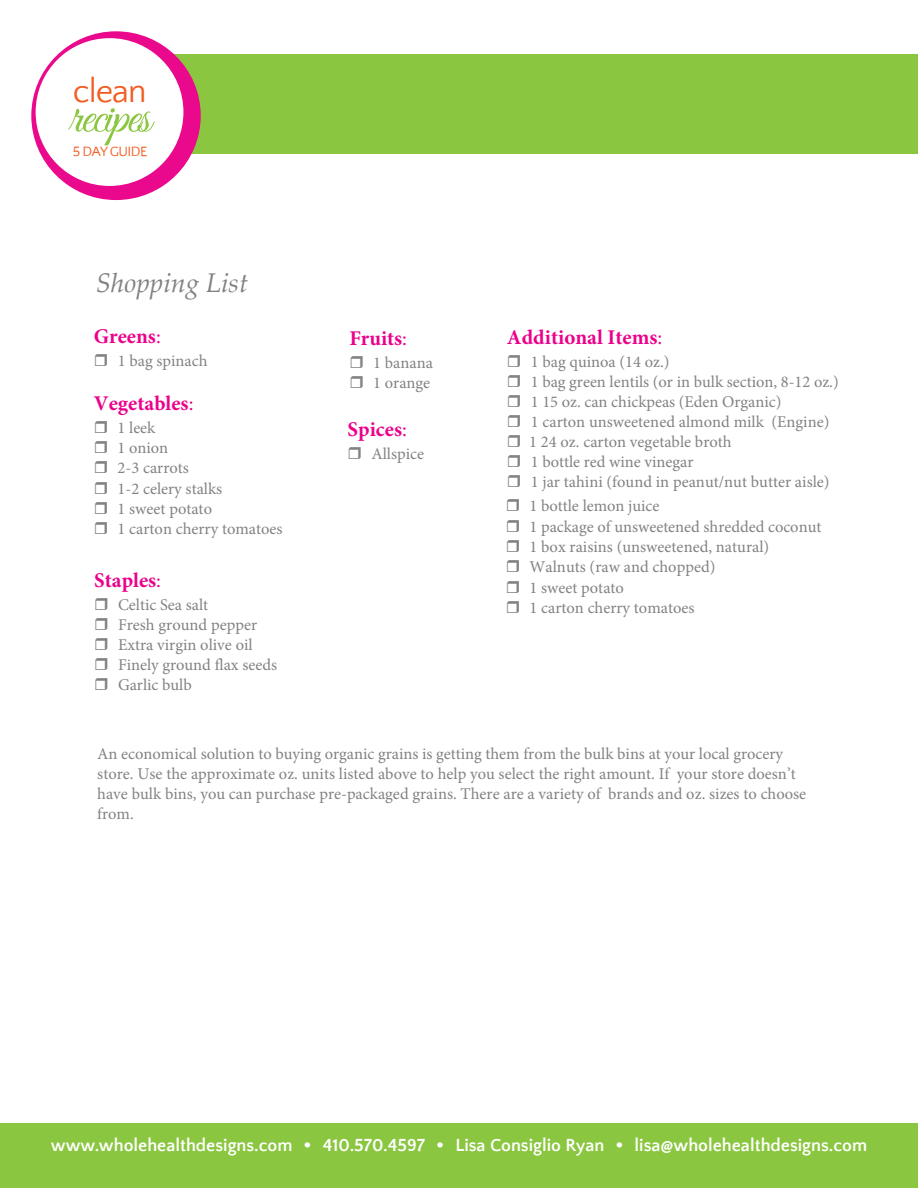
<style>
.page{position:relative;width:918px;height:1188px;background:#fff}
.page>*{position:absolute;margin:0;border:0;box-sizing:border-box;transform-origin:0 0}
.t1{font:50.85px "Great Vibes";letter-spacing:-.03em;color:#8bc640}
.t2{font:33.75px "Quattrocento Sans";letter-spacing:-.03em;color:#f25d21}
.t3{font:italic 27px "Palatino Linotype";color:#818181}
.t4{font:700 21px "Minion Pro";color:#ec008b}
.t5{font:700 18px "Quattrocento Sans";color:#fff}
.t6{font:16.5px/20.1px "Minion Pro";color:#828282}
.t7{font:13.95px "Quattrocento Sans";letter-spacing:-.04em;color:#f25d21}
.s1{font-weight:400}
.s2{font-size:37.5px}
</style>
<div class="page">
<div style="left:161px;top:54px;width:757px;height:100px;background:#8bc640"></div>
<div style="left:0;top:1123px;width:918px;height:65px;background:#8bc640"></div>
<div style="left:31px;top:31px;width:170px;height:169px;background:#ea098c;border-radius:50%"></div>
<div style="left:36px;top:38px;width:147px;height:148px;background:#fff;border-radius:50%"></div>
<h2 class="t2" style="left:73px;top:73px;width:75px">clean</h2>
<h1 class="t1" style="left:70px;top:88px;width:83px">recipes</h1>
<p class="t7" style="left:73px;top:144px;width:76px">5 DAY GUIDE</p>
<h3 class="t3" style="left:96px;top:264px;width:154px">Shopping List</h3>
<p class="t4" style="left:94px;top:321px;width:68px">Greens<span class="s1">:</span></p>
<p class="t6" style="left:118px;top:351px;width:91px">1 bag spinach</p>
<p class="t4" style="left:94px;top:388px;width:101px">Vegetables<span class="s1">:</span></p>
<p class="t6" style="left:118px;top:418px;width:167px">1 leek<br>1 onion<br>2-3 carrots<br>1-2 celery stalks<br>1 sweet potato<br>1 carton cherry tomatoes</p>
<p class="t4" style="left:94px;top:566px;width:68px">Staples<span class="s1">:</span></p>
<p class="t6" style="left:118px;top:595px;width:161px">Celtic Sea salt<br>Fresh ground pepper<br>Extra virgin olive oil<br>Finely ground flax seeds<br>Garlic bulb</p>
<p class="t4" style="left:349px;top:324px;width:59px">Fruits<span class="s1">:</span></p>
<p class="t6" style="left:373px;top:353px;width:61px">1 banana<br>1 orange</p>
<p class="t4" style="left:348px;top:415px;width:61px">Spices<span class="s1">:</span></p>
<p class="t6" style="left:371px;top:444px;width:54px">Allspice</p>
<p class="t4" style="left:507px;top:322px;width:157px">Additional Items<span class="s1">:</span></p>
<p class="t6" style="left:529px;top:351px;width:311px">1 bag quinoa (14 oz.)<br>1 bag green lentils (or in bulk section, 8-12 oz.)<br>1 15 oz. can chickpeas (Eden Organic)<br>1 carton unsweetened almond milk (Engine)<br>1 24 oz. carton vegetable broth<br>1 bottle red wine vinegar<br>1 jar tahini (found in peanut/nut butter aisle)</p>
<p class="t6" style="left:530px;top:496px;width:293px">1 bottle lemon juice<br>1 package of unsweetened shredded coconut<br>1 box raisins (unsweetened, natural)<br>Walnuts (raw and chopped)<br>1 sweet potato<br>1 carton cherry tomatoes</p>
<p class="t6" style="left:97px;top:744px;width:710px">An economical solution to buying organic grains is getting them from the bulk bins at your local grocery store. Use the approximate oz. units listed above to help you select the right amount. If your store doesn’t have bulk bins, you can purchase pre-packaged grains. There are a variety of brands and oz. sizes to choose from.</p>
<p class="t5" style="left:51px;top:1135px;width:818px">www.wholehealthdesigns.com <span class="s2">•</span> 410.570.4597 <span class="s2">•</span> Lisa Consiglio Ryan <span class="s2">•</span> lisa@wholehealthdesigns.com</p>
</div>
